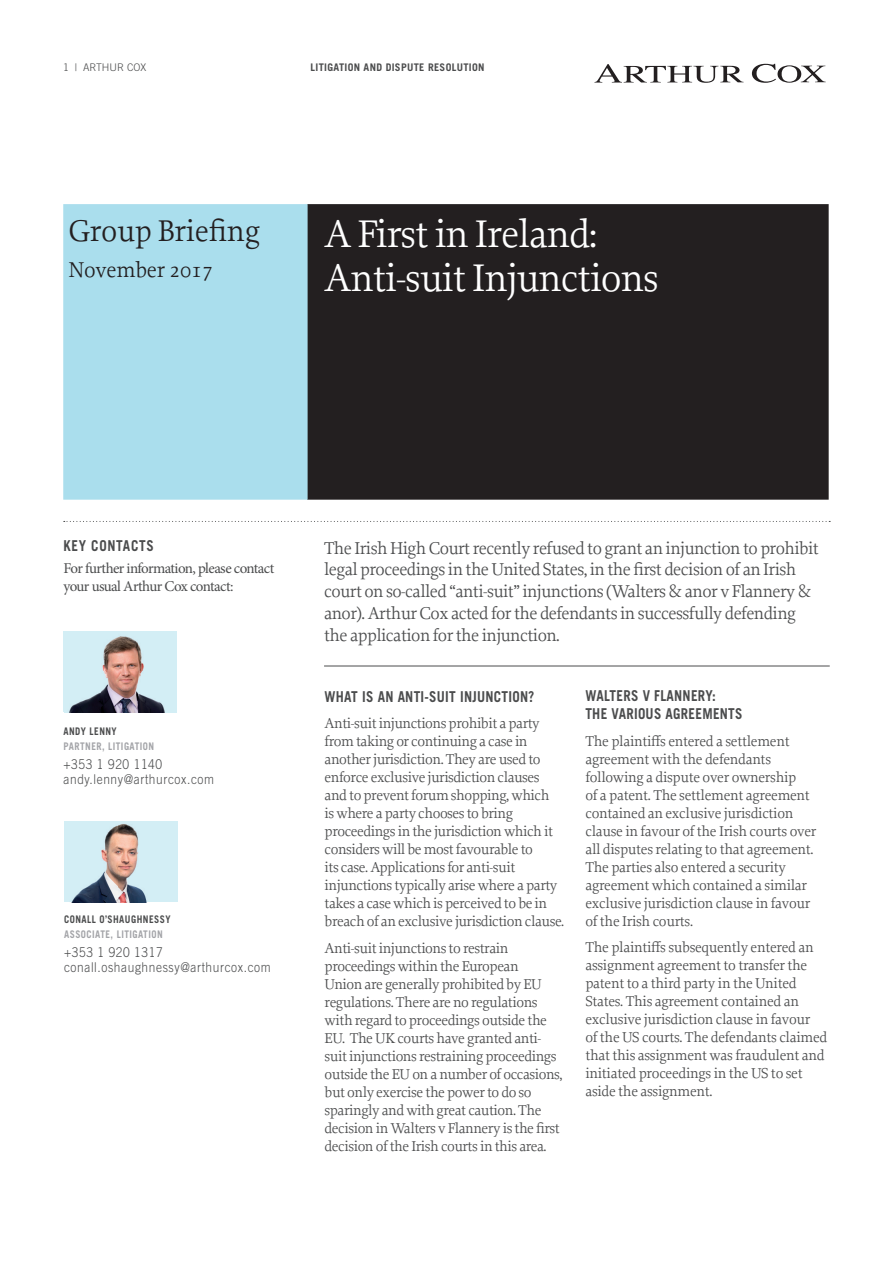
<style>
.page{position:relative;width:893px;height:1263px;background:#fff}
.page>*{position:absolute;margin:0;border:0;box-sizing:border-box;transform-origin:0 0}
.t1{font:40.5px/43.5px "Proforma";letter-spacing:-.025em;color:#fff}
.t2{font:31.5px "Proforma";letter-spacing:-.01em;color:#231f20}
.t3{font:22.5px "Proforma";letter-spacing:-.01em;color:#231f20}
.t4{font:18px/21.8px "Proforma";letter-spacing:-.03em;color:#4b4c4d}
.t5{font:15px/18px "Proforma";letter-spacing:-.03em;color:#4b4c4d}
.t6{font:700 15px/18px "Trade Gothic LT Std";letter-spacing:.02em;color:#4b4c4d;scale:.89 1}
.t7{font:15px/18px "Minion Pro";letter-spacing:-.04em;color:#4b4c4d}
.t8{font:700 15px "Trade Gothic LT Std";letter-spacing:.05em;color:#4b4c4d;scale:.89 1}
.t9{font:300 13.5px/15px "Trade Gothic LT Std";letter-spacing:.05em;color:#4b4c4d;scale:.89 1}
.t10{font:700 10.5px "Trade Gothic LT Std";letter-spacing:.05em;color:#a3a4a8;scale:.89 1}
.t11{font:700 10.5px "Trade Gothic LT Std";letter-spacing:.03em;color:#4b4c4d}
.t12{font:700 10.5px "Trade Gothic LT Std";letter-spacing:.05em;color:#4b4c4d;scale:.89 1}
.t13{font:300 10.5px "Trade Gothic LT Std";color:#4b4c4d}
</style>
<div class="page">
<div style="left:307px;top:204px;width:522px;height:296px;background:#231f20"></div>
<div style="left:63px;top:204px;width:245px;height:296px;background:#aadeed"></div>
<svg style="left:752px;top:64px;width:74px;height:19px"></svg>
<svg style="left:594px;top:64px;width:150px;height:19px"></svg>
<svg style="left:64px;top:521px;width:766px;height:1px"></svg>
<hr style="left:324px;top:665px;width:506px;height:1px;background:#4b4c4d">
<div style="left:64px;top:821px;width:114px;height:81px;background:#d3eef5"></div>
<img style="left:118px;top:902px;width:50px;height:1px">
<img style="left:68px;top:902px;width:50px;height:1px">
<img style="left:72px;top:824px;width:75px;height:78px">
<img style="left:64px;top:631px;width:112px;height:82px">
<p class="t13" style="left:63px;top:61px;width:85px">1 | ARTHUR COX</p>
<p class="t11" style="left:311px;top:61px;width:175px">LITIGATION AND DISPUTE RESOLUTION</p>
<h2 class="t2" style="left:69px;top:211px;width:193px">Group Briefing</h2>
<h3 class="t3" style="left:69px;top:256px;width:146px">November 2017</h3>
<h1 class="t1" style="left:324px;top:212px;width:336px">A First in Ireland:<br>Anti-suit Injunctions</h1>
<p class="t8" style="left:64px;top:536px;width:103px">KEY CONTACTS</p>
<p class="t7" style="left:64px;top:559px;width:212px">For further information, please contact your usual Arthur Cox contact:</p>
<p class="t12" style="left:64px;top:725px;width:61px">ANDY LENNY</p>
<p class="t10" style="left:64px;top:740px;width:103px">PARTNER, LITIGATION</p>
<p class="t9" style="left:64px;top:757px;width:171px">+353 1 920 1140 andy.lenny@arthurcox.com</p>
<p class="t12" style="left:64px;top:912px;width:121px">CONALL O’SHAUGHNESSY</p>
<p class="t10" style="left:64px;top:927px;width:112px">ASSOCIATE, LITIGATION</p>
<p class="t9" style="left:64px;top:944px;width:234px">+353 1 920 1317 conall.oshaughnessy@arthurcox.com</p>
<p class="t4" style="left:324px;top:537px;width:496px">The Irish High Court recently refused to grant an injunction to prohibit legal proceedings in the United States, in the first decision of an Irish court on so-called “anti-suit” injunctions (Walters &amp; anor v Flannery &amp; anor). Arthur Cox acted for the defendants in successfully defending the application for the injunction.</p>
<p class="t6" style="left:325px;top:687px;width:237px">WHAT IS AN ANTI-SUIT INJUNCTION?</p>
<p class="t5" style="left:325px;top:714px;width:241px">Anti-suit injunctions prohibit a party from taking or continuing a case in another jurisdiction. They are used to enforce exclusive jurisdiction clauses and to prevent forum shopping, which<br>is where a party chooses to bring proceedings in the jurisdiction which it considers will be most favourable to<br>its case. Applications for anti-suit injunctions typically arise where a party takes a case which is perceived to be in breach of an exclusive jurisdiction clause.</p>
<p class="t5" style="left:325px;top:939px;width:239px">Anti-suit injunctions to restrain proceedings within the European<br>Union are generally prohibited by EU regulations. There are no regulations with regard to proceedings outside the EU. The UK courts have granted anti&shy;suit injunctions restraining proceedings outside the EU on a number of occasions, but only exercise the power to do so sparingly and with great caution. The decision in Walters v Flannery is the first decision of the Irish courts in this area.</p>
<p class="t6" style="left:585px;top:687px;width:178px">WALTERS V FLANNERY:<br>THE VARIOUS AGREEMENTS</p>
<p class="t5" style="left:585px;top:732px;width:232px">The plaintiffs entered a settlement agreement with the defendants following a dispute over ownership<br>of a patent. The settlement agreement contained an exclusive jurisdiction clause in favour of the Irish courts over all disputes relating to that agreement.<br>The parties also entered a security agreement which contained a similar exclusive jurisdiction clause in favour of the Irish courts.</p>
<p class="t5" style="left:585px;top:938px;width:243px">The plaintiffs subsequently entered an assignment agreement to transfer the patent to a third party in the United States. This agreement contained an exclusive jurisdiction clause in favour<br>of the US courts. The defendants claimed that this assignment was fraudulent and initiated proceedings in the US to set aside the assignment.</p>
</div>
